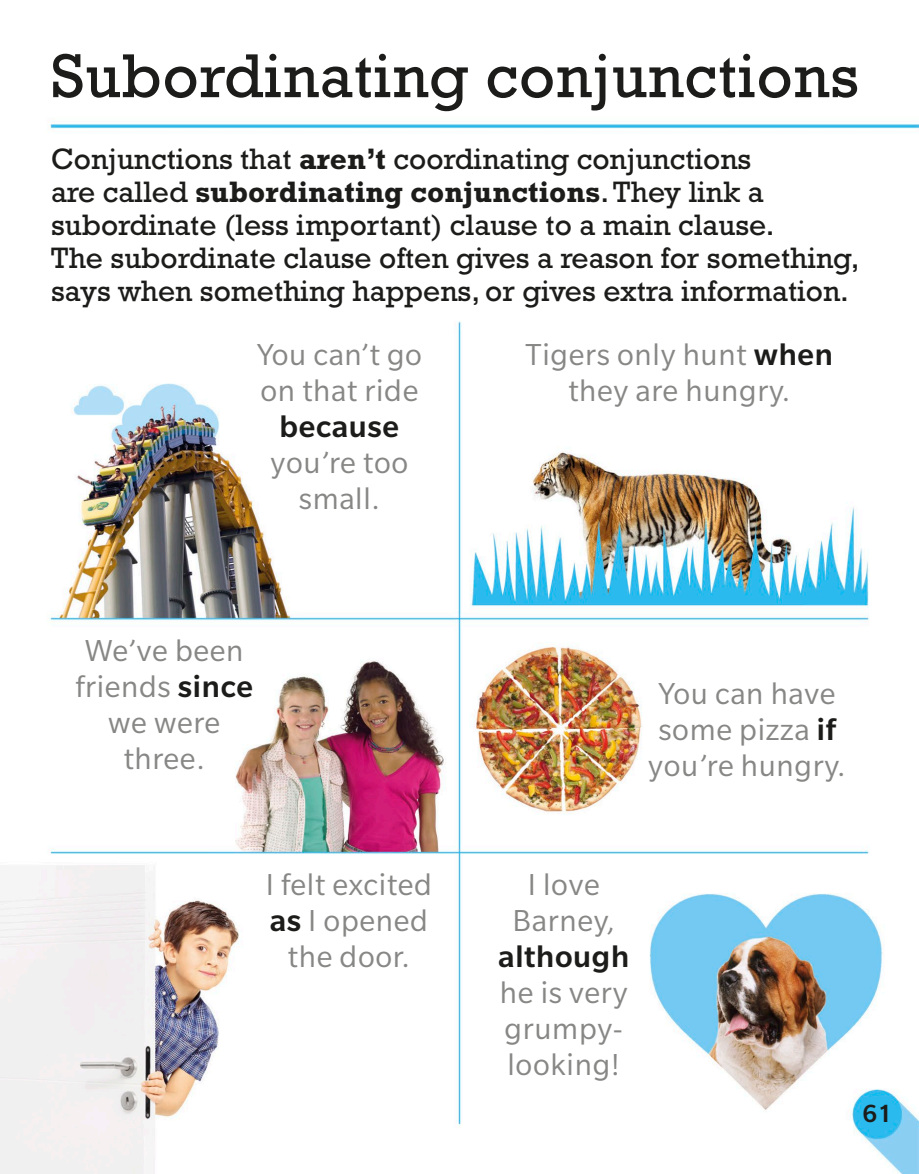
<style>
.page{position:relative;width:919px;height:1174px;background:#fff}
.page>*{position:absolute;margin:0;border:0;box-sizing:border-box;transform-origin:0 0}
.t1{font:63px "Rockwell Std";letter-spacing:.01em;color:#1c1c1a}
.t2{font:33px/36px "Slate Pro";letter-spacing:.02em;color:#878786;text-align:center}
.t3{font:500 33px "Slate Pro";letter-spacing:.02em;color:#1c1c1a}
.t4{font:30px/33px "Rockwell Std";color:#1c1c1a}
.t5{font:500 27px "Slate Pro";color:#1c1c1a}
.s1{font-weight:700}
.s2{font-weight:500;color:#1c1c1a}
</style>
<div class="page">
<img style="left:0;top:119px;width:918px;height:1055px">
<h1 class="t1" style="left:51px;top:39px;width:809px">Subordinating conjunctions</h1>
<p class="t4" style="left:51px;top:142px;width:810px">Conjunctions that <span class="s1">aren’t</span> coordinating conjunctions<br>are called <span class="s1">subordinating conjunctions</span>. They link a subordinate (less important) clause to a main clause.<br>The subordinate clause often gives a reason for something, says when something happens, or gives extra information.</p>
<p class="t2" style="left:257px;top:336px;width:167px;text-align:left">You can’t go on that ride</p>
<p class="t3" style="left:279px;top:409px;width:121px">because</p>
<p class="t2" style="left:270px;top:444px;width:139px">you’re too small.</p>
<p class="t2" style="left:75px;top:632px;width:179px">We’ve been friends <span class="s2">since </span>we were three.</p>
<p class="t2" style="left:266px;top:866px;width:168px">I felt excited <span class="s2">as</span> I opened the door.</p>
<p class="t2" style="left:525px;top:336px;width:309px">Tigers only hunt <span class="s2">when </span>they are hungry.</p>
<p class="t2" style="left:648px;top:675px;width:199px">You can have some pizza <span class="s2">if </span>you’re hungry.</p>
<p class="t2" style="left:512px;top:866px;width:104px">I love<br>Barney,</p>
<p class="t3" style="left:498px;top:938px;width:132px">although</p>
<p class="t2" style="left:500px;top:974px;width:129px;text-align:left">he is very grumpy&shy;looking!</p>
<p class="t5" style="left:862px;top:1098px;width:31px">61</p>
</div>
